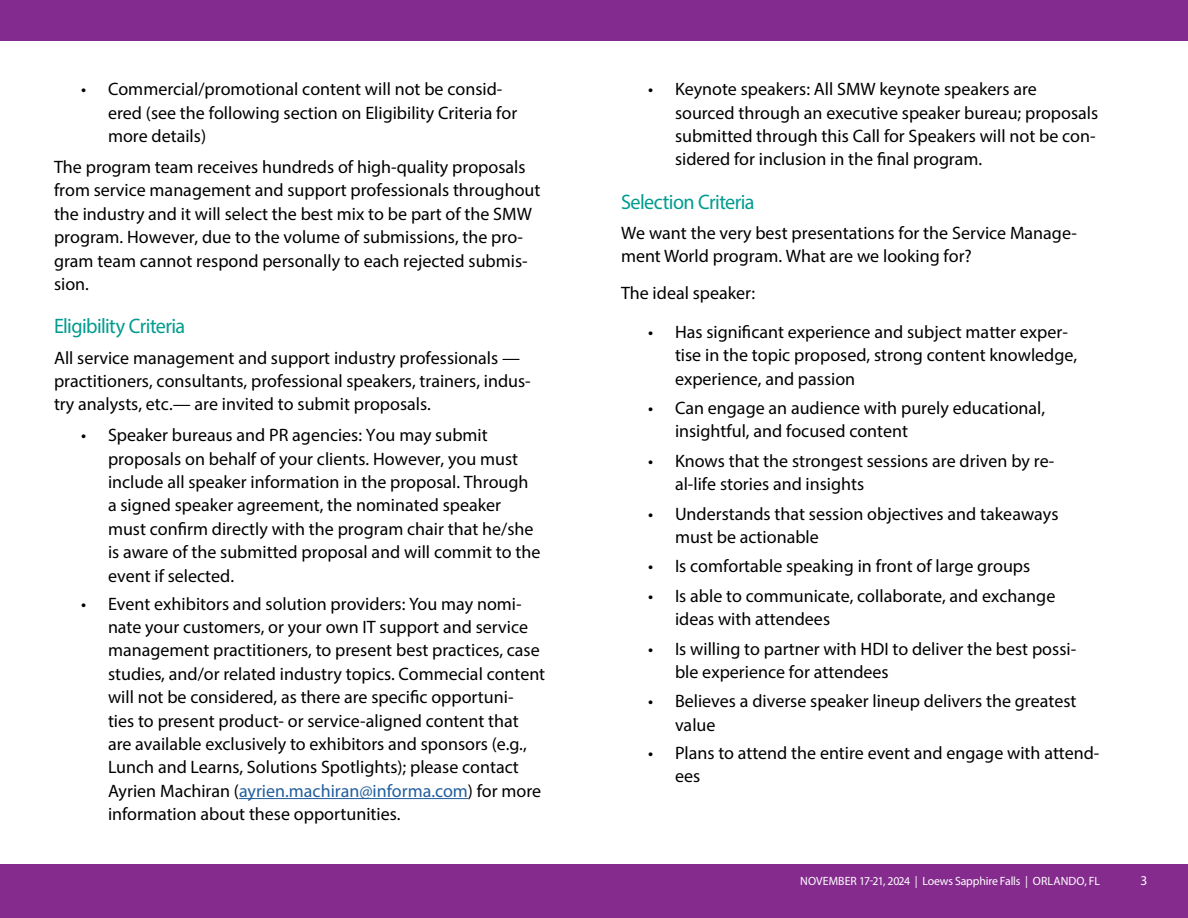
<style>
.page{position:relative;width:1188px;height:918px;background:#fff}
.page>*{position:absolute;margin:0;border:0;box-sizing:border-box;transform-origin:0 0}
.t1{font:21px "Myriad Pro";letter-spacing:-.03em;color:#009c8f;scale:.96 1}
.t2{font:18px/23.4px "Myriad Pro";color:#000}
.t3{font:13.5px "Myriad Pro";color:#fff}
.t4{font:12px "Myriad Pro";letter-spacing:-.01em;color:#fff}
.s1{color:#215e9e}
</style>
<div class="page">
<div style="left:0;top:864px;width:1188px;height:54px;background:#852b8e"></div>
<div style="left:0;top:0;width:1188px;height:40px;background:#842b8f"></div>
<hr style="left:239px;top:798px;width:229px;height:1px;background:#215e9e">
<p class="t2" style="left:108px;top:77px;width:411px;text-indent:-27px">• Commercial/promotional content will not be consid&shy;ered (see the following section on Eligibility Criteria for more details)</p>
<p class="t2" style="left:54px;top:155px;width:488px">The program team receives hundreds of high-quality proposals from service management and support professionals throughout the industry and it will select the best mix to be part of the SMW program. However, due to the volume of submissions, the pro&shy;gram team cannot respond personally to each rejected submis&shy;sion.</p>
<p class="t1" style="left:54px;top:313px;width:138px">Eligibility Criteria</p>
<p class="t2" style="left:54px;top:346px;width:478px">All service management and support industry professionals — practitioners, consultants, professional speakers, trainers, indus&shy;try analysts, etc.— are invited to submit proposals.</p>
<p class="t2" style="left:108px;top:423px;width:434px;text-indent:-27px">• Speaker bureaus and PR agencies: You may submit proposals on behalf of your clients. However, you must include all speaker information in the proposal. Through a signed speaker agreement, the nominated speaker must confirm directly with the program chair that he/she is aware of the submitted proposal and will commit to the event if selected.</p>
<p class="t2" style="left:108px;top:592px;width:439px;text-indent:-27px">• Event exhibitors and solution providers: You may nomi&shy;nate your customers, or your own IT support and service management practitioners, to present best practices, case studies, and/or related industry topics. Commecial content will not be considered, as there are specific opportuni-<br>ties to present product- or service-aligned content that are available exclusively to exhibitors and sponsors (e.g., Lunch and Learns, Solutions Spotlights); please contact Ayrien Machiran (<span class="s1">ayrien.machiran@informa.com</span>) for more information about these opportunities.</p>
<p class="t2" style="left:675px;top:77px;width:425px;text-indent:-27px">• Keynote speakers: All SMW keynote speakers are sourced through an executive speaker bureau; proposals submitted through this Call for Speakers will not be con&shy;sidered for inclusion in the final program.</p>
<p class="t1" style="left:621px;top:189px;width:141px">Selection Criteria</p>
<p class="t2" style="left:621px;top:221px;width:458px">We want the very best presentations for the Service Manage&shy;ment World program. What are we looking for?</p>
<p class="t2" style="left:621px;top:281px;width:136px">The ideal speaker:</p>
<p class="t2" style="left:675px;top:320px;width:404px;text-indent:-27px">• Has significant experience and subject matter exper&shy;tise in the topic proposed, strong content knowledge, experience, and passion</p>
<p class="t2" style="left:675px;top:396px;width:372px;text-indent:-27px">• Can engage an audience with purely educational, insightful, and focused content</p>
<p class="t2" style="left:675px;top:449px;width:381px;text-indent:-27px">• Knows that the strongest sessions are driven by re&shy;al-life stories and insights</p>
<p class="t2" style="left:675px;top:502px;width:385px;text-indent:-27px">• Understands that session objectives and takeaways must be actionable</p>
<p class="t2" style="left:648px;top:554px;width:384px">• Is comfortable speaking in front of large groups</p>
<p class="t2" style="left:675px;top:584px;width:382px;text-indent:-27px">• Is able to communicate, collaborate, and exchange ideas with attendees</p>
<p class="t2" style="left:675px;top:637px;width:403px;text-indent:-27px">• Is willing to partner with HDI to deliver the best possi&shy;ble experience for attendees</p>
<p class="t2" style="left:675px;top:689px;width:403px;text-indent:-27px">• Believes a diverse speaker lineup delivers the greatest value</p>
<p class="t2" style="left:675px;top:741px;width:426px;text-indent:-27px">• Plans to attend the entire event and engage with attend&shy;ees</p>
<p class="t4" style="left:800px;top:874px;width:301px">NOVEMBER 17-21, 2024 | Loews Sapphire Falls | ORLANDO, FL</p>
<p class="t3" style="left:1141px;top:872px;width:8px">3</p>
</div>
